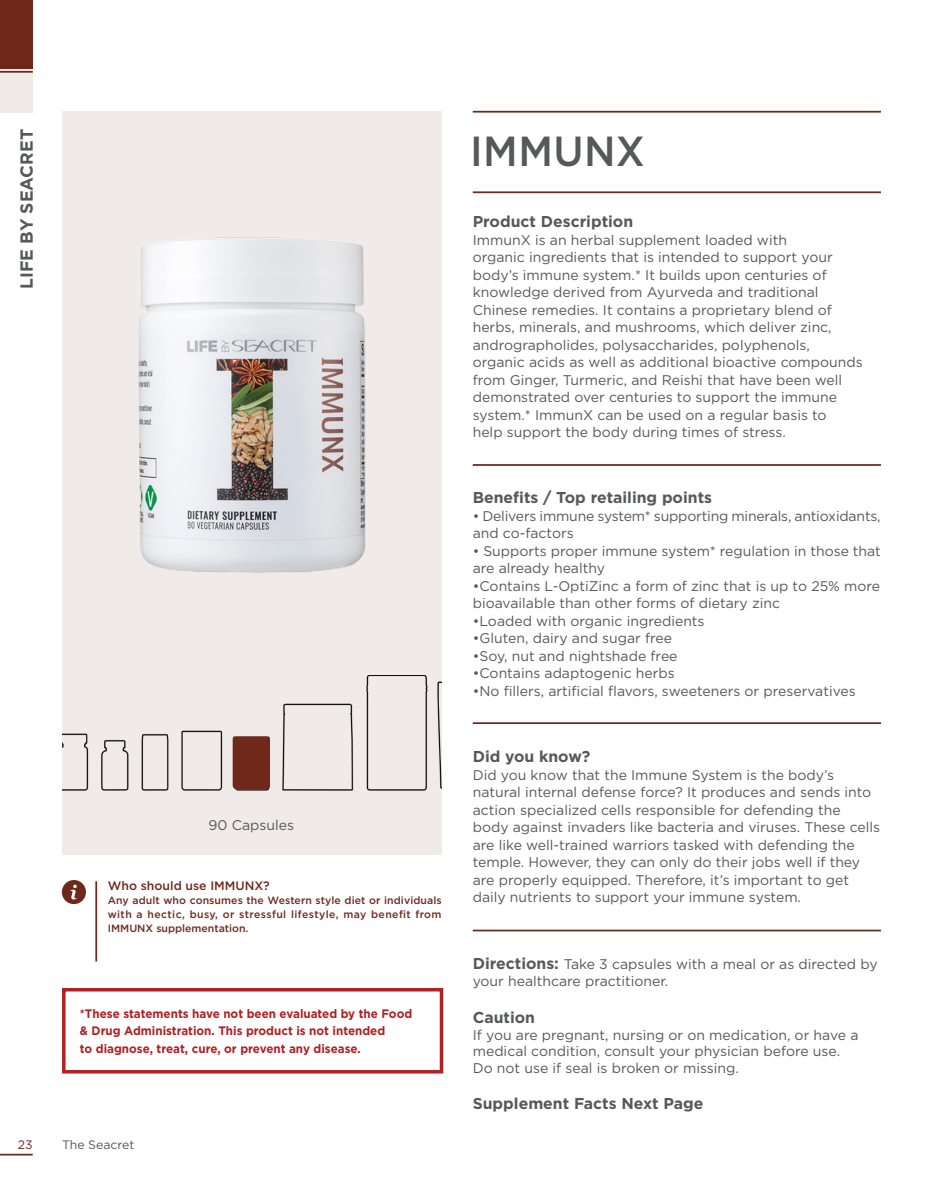
<style>
.page{position:relative;width:943px;height:1191px;background:#fff}
.page>*{position:absolute;margin:0;border:0;box-sizing:border-box;transform-origin:0 0}
.t1{font:500 42px "Gotham Pro";letter-spacing:.01em;color:#57585a;scale:.95 1}
.t2{font:700 17.5px "Gotham Pro";color:#57585a}
.t3{font:700 15.75px "Gotham Pro";color:#57585a}
.t4{font:14px/17.5px "Gotham Pro";color:#57585a}
.t5{font:700 12.25px/17.5px "Gotham Pro";color:#b12023;scale:.95 1}
.t6{font:500 12.25px "Gotham Pro";color:#6e291b}
.t7{font:12.25px "Gotham Pro";color:#57585a}
.t8{font:12.25px "Gotham Pro";color:#6e291b}
.t9{font:500 10.5px/14px "Gotham Pro";letter-spacing:.02em;color:#6e291b;text-align:justify}
.s1{font-weight:700;font-size:15.75px}
</style>
<div class="page">
<div style="left:62px;top:111px;width:379px;height:743px;background:#f0eae8"></div>
<div style="left:0;top:34px;width:33px;height:79px;background:#f0eae8"></div>
<hr style="left:0;top:71px;width:33px;height:2px;background:#6e291b">
<div style="left:0;top:0;width:33px;height:68px;background:#6d281a"></div>
<hr style="left:472px;top:111px;width:409px;height:2px;background:#6e291b">
<hr style="left:472px;top:191px;width:409px;height:2px;background:#6e291b">
<hr style="left:0;top:1153px;width:33px;height:2px;background:#6e291b">
<svg style="left:62px;top:880px;width:24px;height:24px"></svg>
<hr style="left:95px;top:881px;width:2px;height:80px;background:#6e291b">
<hr style="left:472px;top:464px;width:409px;height:2px;background:#6e291b">
<hr style="left:472px;top:722px;width:409px;height:2px;background:#6e291b">
<div style="left:62px;top:988px;width:381px;height:85px;border:4px solid #b12023"></div>
<hr style="left:472px;top:929px;width:409px;height:2px;background:#6e291b">
<img style="left:138px;top:237px;width:228px;height:336px">
<img style="left:62px;top:675px;width:379px;height:115px">
<svg style="left:231px;top:733px;width:41px;height:58px"></svg>
<p class="t2" style="left:16px;top:289px;width:161px;rotate:-90deg">LIFE BY SEACRET</p>
<p class="t1" style="left:470px;top:128px;width:185px">IMMUNX</p>
<p class="t3" style="left:472px;top:213px;width:162px">Product Description</p>
<p class="t4" style="left:472px;top:231px;width:391px">ImmunX is an herbal supplement loaded with<br>organic ingredients that is intended to support your body’s immune system.* It builds upon centuries of knowledge derived from Ayurveda and traditional Chinese remedies. It contains a proprietary blend of herbs, minerals, and mushrooms, which deliver zinc, andrographolides, polysaccharides, polyphenols, organic acids as well as additional bioactive compounds from Ginger, Turmeric, and Reishi that have been well demonstrated over centuries to support the immune system.* ImmunX can be used on a regular basis to<br>help support the body during times of stress.</p>
<p class="t4" style="left:208px;top:816px;width:87px">90 Capsules</p>
<p class="t6" style="left:108px;top:879px;width:164px">Who should use IMMUNX?</p>
<p class="t9" style="left:108px;top:893px;width:335px">Any adult who consumes the Western style diet or individuals with a hectic, busy, or stressful lifestyle, may benefit from IMMUNX supplementation.</p>
<p class="t5" style="left:80px;top:1004px;width:351px">*These statements have not been evaluated by the Food &amp; Drug Administration. This product is not intended<br>to diagnose, treat, cure, or prevent any disease.</p>
<p class="t8" style="left:18px;top:1137px;width:16px">23</p>
<p class="t7" style="left:62px;top:1137px;width:74px">The Seacret</p>
<p class="t3" style="left:472px;top:488px;width:241px">Benefits / Top retailing points</p>
<p class="t4" style="left:472px;top:507px;width:409px">• Delivers immune system* supporting minerals, antioxidants, and co-factors</p>
<p class="t4" style="left:472px;top:542px;width:410px">• Supports proper immune system* regulation in those that are already healthy</p>
<p class="t4" style="left:472px;top:577px;width:409px">•Contains L-OptiZinc a form of zinc that is up to 25% more bioavailable than other forms of dietary zinc</p>
<p class="t4" style="left:472px;top:612px;width:233px">•Loaded with organic ingredients</p>
<p class="t4" style="left:472px;top:629px;width:201px">•Gluten, dairy and sugar free</p>
<p class="t4" style="left:472px;top:647px;width:206px">•Soy, nut and nightshade free</p>
<p class="t4" style="left:472px;top:664px;width:204px">•Contains adaptogenic herbs</p>
<p class="t4" style="left:472px;top:682px;width:384px">•No fillers, artificial flavors, sweeteners or preservatives</p>
<p class="t3" style="left:472px;top:747px;width:119px">Did you know?</p>
<p class="t4" style="left:472px;top:766px;width:409px">Did you know that the Immune System is the body’s natural internal defense force? It produces and sends into action specialized cells responsible for defending the<br>body against invaders like bacteria and viruses. These cells are like well-trained warriors tasked with defending the temple. However, they can only do their jobs well if they are properly equipped. Therefore, it’s important to get daily nutrients to support your immune system.</p>
<p class="t4" style="left:472px;top:955px;width:406px"><span class="s1">Directions:</span> Take 3 capsules with a meal or as directed by your healthcare practitioner.</p>
<p class="t3" style="left:473px;top:1008px;width:64px">Caution</p>
<p class="t4" style="left:473px;top:1026px;width:387px;line-height:16.8px">If you are pregnant, nursing or on medication, or have a medical condition, consult your physician before use.<br>Do not use if seal is broken or missing.</p>
<p class="t3" style="left:473px;top:1094px;width:232px">Supplement Facts Next Page</p>
</div>
